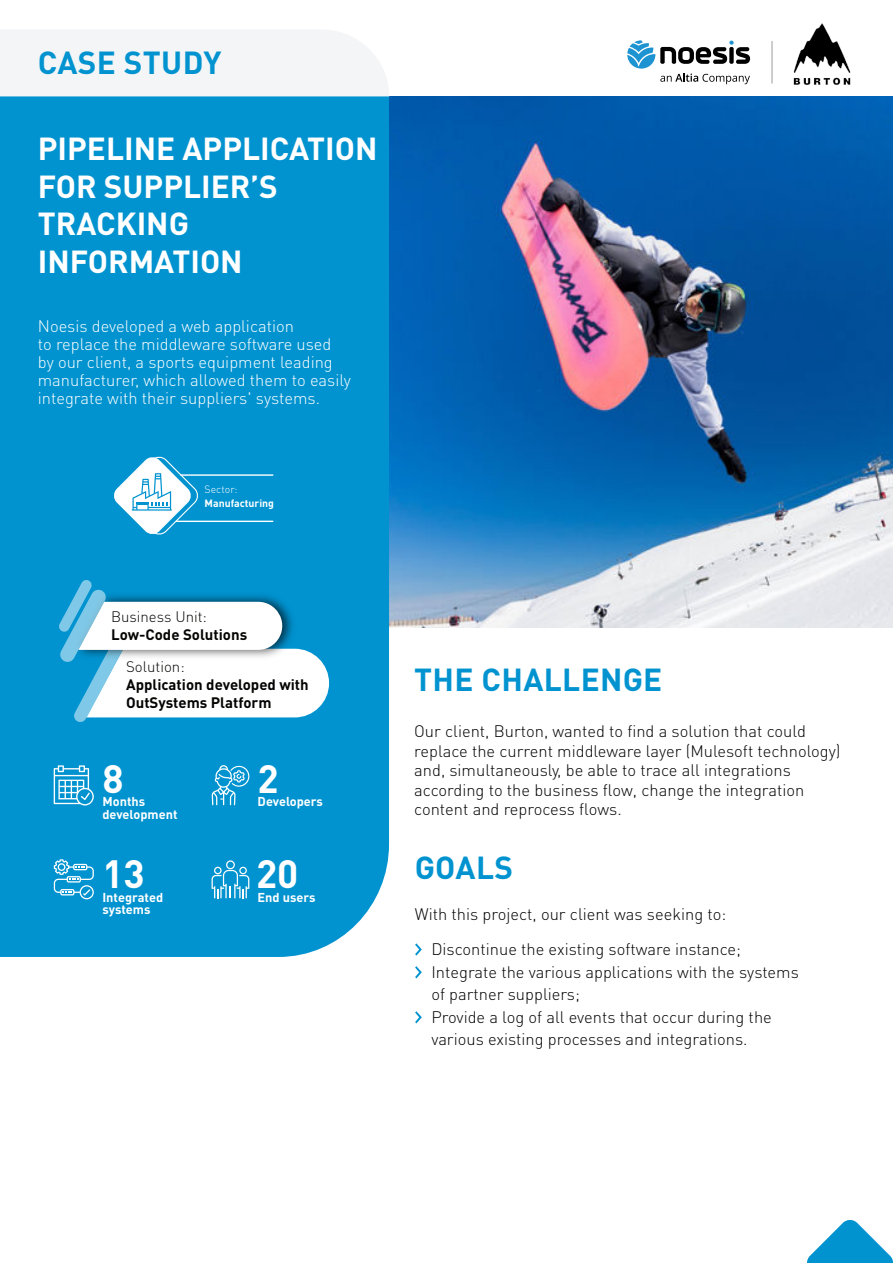
<style>
.page{position:relative;width:893px;height:1263px;background:#fff}
.page>*{position:absolute;margin:0;border:0;box-sizing:border-box;transform-origin:0 0}
.t1{font:700 39px "DIN Pro";color:#fff}
.t2{font:700 31.5px/37.5px "DIN Pro";color:#fff}
.t3{font:700 31.5px "DIN Pro";letter-spacing:.01em;color:#0093d0}
.t4{font:300 16.5px/19.5px "DIN Pro";color:#000001}
.t5{font:300 16.5px/18px "DIN Pro";color:#fff}
.t6{font:700 15px/18px "DIN Pro";color:#040503}
.t7{font:300 15px "DIN Pro";color:#040503}
.t8{font:700 12.75px/12.8px "DIN Pro";color:#fff}
.t9{font:700 10.5px "DIN Pro";color:#fff}
.t10{font:300 10.5px "DIN Pro";color:#fff}
</style>
<div class="page">
<img style="left:389px;top:96px;width:504px;height:531px">
<div style="left:0;top:96px;width:389px;height:861px;background:#0093d0"></div>
<svg style="left:807px;top:1220px;width:86px;height:43px"></svg>
<svg style="left:415px;top:943px;width:7px;height:12px"></svg>
<svg style="left:415px;top:1011px;width:7px;height:12px"></svg>
<svg style="left:415px;top:966px;width:7px;height:12px"></svg>
<div style="left:0;top:30px;width:389px;height:66px;background:#f4f5f6"></div>
<svg style="left:627px;top:40px;width:123px;height:44px"></svg>
<hr style="left:771px;top:41px;width:2px;height:43px;background:#a8a9ad">
<svg style="left:59px;top:580px;width:270px;height:142px"></svg>
<svg style="left:54px;top:765px;width:40px;height:40px"></svg>
<img style="left:779px;top:23px;width:87px;height:74px">
<hr style="left:181px;top:474px;width:92px;height:2px;background:#fff">
<hr style="left:176px;top:521px;width:97px;height:1px;background:#fff">
<svg style="left:113px;top:455px;width:87px;height:81px"></svg>
<svg style="left:212px;top:765px;width:38px;height:40px;background:#3bacda"></svg>
<svg style="left:212px;top:860px;width:37px;height:38px"></svg>
<svg style="left:54px;top:859px;width:40px;height:40px;background:#42afdc"></svg>
<h2 class="t3" style="left:38px;top:41px;width:185px">CASE STUDY</h2>
<h2 class="t2" style="left:38px;top:129px;width:341px">PIPELINE APPLICATION<br>FOR SUPPLIER’S<br>TRACKING<br>INFORMATION</h2>
<p class="t5" style="left:38px;top:317px;width:314px">Noesis developed a web application<br>to replace the middleware software used by our client, a sports equipment leading manufacturer, which allowed them to easily integrate with their suppliers' systems.</p>
<p class="t10" style="left:205px;top:482px;width:35px">Sector:</p>
<p class="t9" style="left:205px;top:496px;width:71px">Manufacturing</p>
<p class="t7" style="left:111px;top:606px;width:97px">Business Unit:</p>
<p class="t6" style="left:111px;top:624px;width:138px">Low-Code Solutions</p>
<p class="t7" style="left:126px;top:656px;width:60px">Solution:</p>
<p class="t6" style="left:126px;top:674px;width:184px">Application developed with<br>OutSystems Platform</p>
<h1 class="t1" style="left:102px;top:752px;width:23px">8</h1>
<h1 class="t1" style="left:258px;top:752px;width:23px">2</h1>
<p class="t8" style="left:102px;top:795px;width:77px">Months development</p>
<p class="t8" style="left:258px;top:795px;width:67px">Developers</p>
<h1 class="t1" style="left:102px;top:848px;width:44px">13</h1>
<h1 class="t1" style="left:256px;top:848px;width:44px">20</h1>
<p class="t8" style="left:102px;top:890px;width:62px">Integrated systems</p>
<p class="t8" style="left:258px;top:890px;width:59px">End users</p>
<h2 class="t3" style="left:414px;top:658px;width:250px">THE CHALLENGE</h2>
<p class="t4" style="left:414px;top:721px;width:428px">Our client, Burton, wanted to find a solution that could replace the current middleware layer (Mulesoft technology) and, simultaneously, be able to trace all integrations according to the business flow, change the integration content and reprocess flows.</p>
<h2 class="t3" style="left:415px;top:846px;width:100px">GOALS</h2>
<p class="t4" style="left:415px;top:904px;width:313px">With this project, our client was seeking to:</p>
<p class="t4" style="left:431px;top:937px;width:369px;line-height:22.5px">Discontinue the existing software instance; Integrate the various applications with the systems of partner suppliers;<br>Provide a log of all events that occur during the various existing processes and integrations.</p>
</div>
